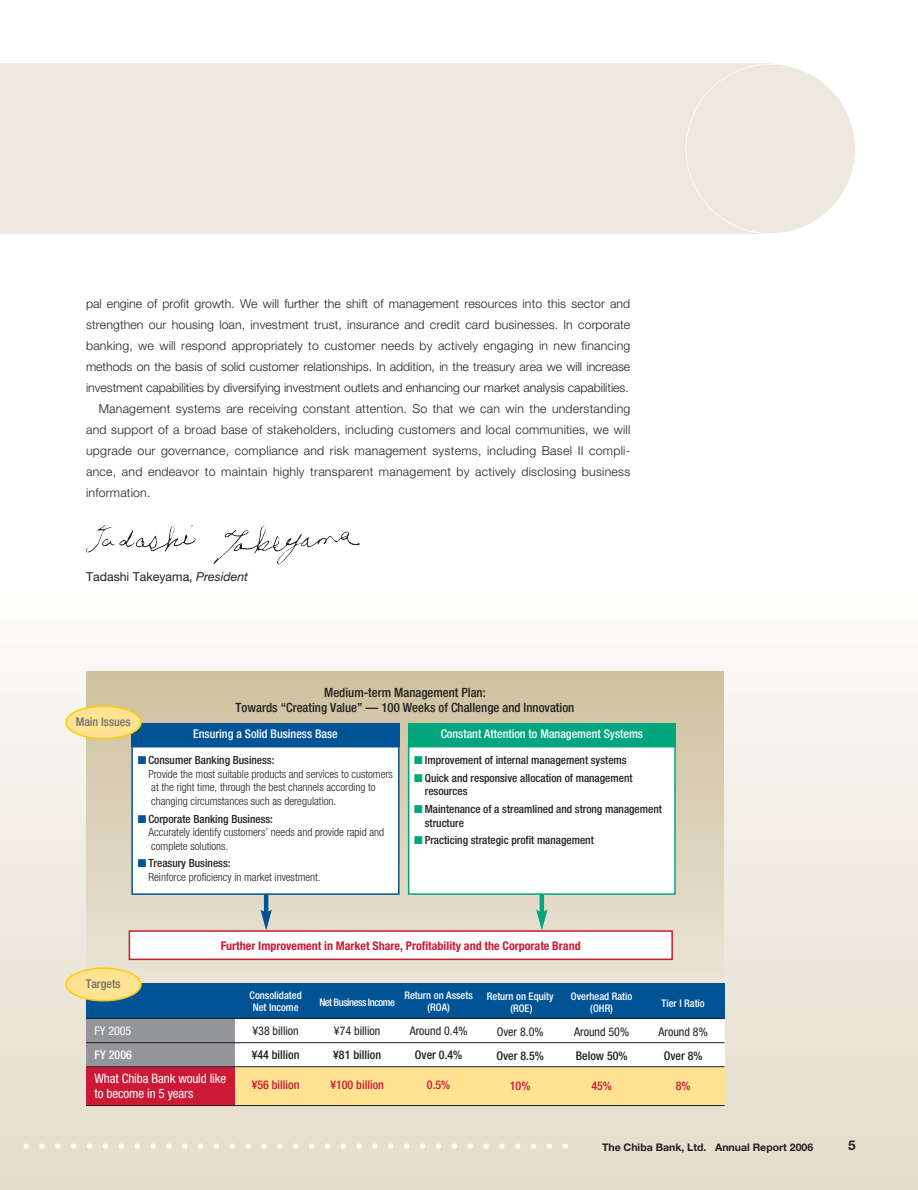
<style>
.page{position:relative;width:918px;height:1190px;background:#fff}
.page>*{position:absolute;margin:0;border:0;box-sizing:border-box;transform-origin:0 0}
.t1{font:700 13.5px "Helvetica Neue";color:#231f20}
.t2{font:condensed 13.05px/15px "Helvetica Neue";letter-spacing:-.01em;color:#fff}
.t3{font:500 condensed 12.75px/15px "Helvetica Neue";color:#231f20;text-align:center}
.t4{font:300 12.3px "Helvetica Neue";letter-spacing:.015em;color:#231f20}
.t5{font:300 12.3px "Helvetica Neue";letter-spacing:-.005em;color:#231f20}
.t6{font:12.3px "Helvetica Neue";color:#231f20}
.t7{font:500 condensed 12px "Helvetica Neue";color:#fff}
.t8{font:700 condensed 12px "Helvetica Neue";color:#cd1935}
.t9{font:condensed 12px "Helvetica Neue";color:#231f20}
.t10{font:500 condensed 12px "Helvetica Neue";color:#231f20}
.t11{font:500 condensed 12px "Helvetica Neue";color:#cd1935}
.t12{font:500 condensed 12px "Helvetica Neue";color:#6c6e70}
.t13{font:condensed 12px "Helvetica Neue";color:#fff}
.t14{font:300 condensed 11.25px/13.5px "Helvetica Neue";color:#231f20}
.t15{font:500 condensed 11.25px/13.5px "Helvetica Neue";color:#231f20}
.t16{font:500 condensed 10.5px/12px "Helvetica Neue";color:#fff;text-align:center}
.t17{font:700 10.5px "Helvetica Neue";color:#231f20}
.t18{font:500 condensed 10.5px "Helvetica Neue";letter-spacing:-.05em;color:#fff}
.s1{font-style:italic}
.s2{color:#005496}
.s3{font-weight:500}
.s4{color:#00a77e}
</style>
<div class="page">
<div style="left:0;top:587px;width:918px;height:602px;background:linear-gradient(to bottom,#fcfcfa,#e4dcca)"></div>
<div style="left:0;top:64px;width:771px;height:170px;background:#ede8e0"></div>
<div style="left:86px;top:671px;width:638px;height:334px;background:linear-gradient(to bottom,#cec19e,#ece6da)"></div>
<hr style="left:264px;top:893px;width:4px;height:20px;background:#005496">
<svg style="left:261px;top:909px;width:11px;height:21px"></svg>
<hr style="left:540px;top:893px;width:4px;height:20px;background:#00a77e">
<svg style="left:536px;top:909px;width:11px;height:21px"></svg>
<div style="left:86px;top:1014px;width:639px;height:52px;background:#fff"></div>
<div style="left:86px;top:1067px;width:639px;height:38px;background:#ffe292"></div>
<div style="left:86px;top:1009px;width:148px;height:57px;background:#939598"></div>
<div style="left:86px;top:1067px;width:148px;height:38px;background:#cd1935"></div>
<div style="left:86px;top:983px;width:639px;height:35px;background:#005496"></div>
<div style="left:129px;top:931px;width:543px;height:28px;background:#fff"></div>
<div style="left:129px;top:930px;width:544px;height:30px;border:2px solid #cd1935"></div>
<hr style="left:86px;top:1018px;width:639px;height:1px;background:#231f20">
<hr style="left:86px;top:1042px;width:639px;height:1px;background:#231f20">
<hr style="left:86px;top:1066px;width:639px;height:1px;background:#231f20">
<hr style="left:86px;top:1105px;width:639px;height:1px;background:#231f20">
<div style="left:132px;top:746px;width:267px;height:148px;background:#fff"></div>
<div style="left:131px;top:746px;width:269px;height:148px;border:2px solid #005496"></div>
<div style="left:131px;top:723px;width:269px;height:23px;background:#005496"></div>
<div style="left:409px;top:746px;width:266px;height:148px;background:#fff"></div>
<div style="left:408px;top:746px;width:268px;height:148px;border:2px solid #00a77e"></div>
<div style="left:408px;top:723px;width:268px;height:23px;background:#00a77e"></div>
<div style="left:686px;top:64px;width:169px;height:169px;background:#ede8e0;border-radius:50%"></div>
<svg style="left:65px;top:705px;width:77px;height:34px;background:#f1da8f"></svg>
<svg style="left:65px;top:967px;width:77px;height:34px;background:#eed890"></svg>
<svg style="left:24px;top:1143px;width:5px;height:5px"></svg>
<svg style="left:39px;top:1143px;width:6px;height:5px"></svg>
<svg style="left:55px;top:1143px;width:6px;height:5px"></svg>
<svg style="left:71px;top:1143px;width:5px;height:5px"></svg>
<svg style="left:87px;top:1143px;width:5px;height:5px"></svg>
<svg style="left:103px;top:1143px;width:5px;height:5px"></svg>
<svg style="left:119px;top:1143px;width:5px;height:5px"></svg>
<svg style="left:135px;top:1143px;width:5px;height:5px"></svg>
<svg style="left:150px;top:1143px;width:6px;height:5px"></svg>
<svg style="left:166px;top:1143px;width:6px;height:5px"></svg>
<svg style="left:182px;top:1143px;width:5px;height:5px"></svg>
<svg style="left:198px;top:1143px;width:5px;height:5px"></svg>
<svg style="left:214px;top:1143px;width:5px;height:5px"></svg>
<svg style="left:230px;top:1143px;width:5px;height:5px"></svg>
<svg style="left:245px;top:1143px;width:6px;height:5px"></svg>
<svg style="left:261px;top:1143px;width:6px;height:5px"></svg>
<svg style="left:277px;top:1143px;width:6px;height:5px"></svg>
<svg style="left:293px;top:1143px;width:5px;height:5px"></svg>
<svg style="left:309px;top:1143px;width:5px;height:5px"></svg>
<svg style="left:325px;top:1143px;width:5px;height:5px"></svg>
<svg style="left:341px;top:1143px;width:5px;height:5px"></svg>
<svg style="left:356px;top:1143px;width:6px;height:5px"></svg>
<svg style="left:372px;top:1143px;width:6px;height:5px"></svg>
<svg style="left:388px;top:1143px;width:6px;height:5px"></svg>
<svg style="left:404px;top:1143px;width:5px;height:5px"></svg>
<svg style="left:420px;top:1143px;width:5px;height:5px"></svg>
<svg style="left:436px;top:1143px;width:5px;height:5px"></svg>
<svg style="left:452px;top:1143px;width:5px;height:5px"></svg>
<svg style="left:467px;top:1143px;width:6px;height:5px"></svg>
<svg style="left:483px;top:1143px;width:6px;height:5px"></svg>
<svg style="left:499px;top:1143px;width:6px;height:5px"></svg>
<svg style="left:515px;top:1143px;width:5px;height:5px"></svg>
<svg style="left:531px;top:1143px;width:5px;height:5px"></svg>
<svg style="left:547px;top:1143px;width:5px;height:5px"></svg>
<svg style="left:563px;top:1143px;width:5px;height:5px"></svg>
<img style="left:136px;top:526px;width:60px;height:25px">
<p class="t4" style="left:86px;top:299px;width:546px">pal engine of profit growth. We will further the shift of management resources into this sector and</p>
<p class="t4" style="left:86px;top:320px;width:546px">strengthen our housing loan, investment trust, insurance and credit card businesses. In corporate</p>
<p class="t4" style="left:86px;top:341px;width:546px">banking, we will respond appropriately to customer needs by actively engaging in new financing</p>
<p class="t5" style="left:86px;top:362px;width:546px">methods on the basis of solid customer relationships. In addition, in the treasury area we will increase</p>
<p class="t5" style="left:86px;top:383px;width:544px">investment capabilities by diversifying investment outlets and enhancing our market analysis capabilities.</p>
<p class="t4" style="left:99px;top:404px;width:533px">Management systems are receiving constant attention. So that we can win the understanding</p>
<p class="t4" style="left:86px;top:425px;width:546px">and support of a broad base of stakeholders, including customers and local communities, we will</p>
<p class="t4" style="left:86px;top:446px;width:546px">upgrade our governance, compliance and risk management systems, including Basel II compli-</p>
<p class="t4" style="left:86px;top:467px;width:546px">ance, and endeavor to maintain highly transparent management by actively disclosing business</p>
<p class="t4" style="left:86px;top:488px;width:66px">information.</p>
<p class="t6" style="left:86px;top:572px;width:163px">Tadashi Takeyama, <span class="s1">President</span></p>
<p class="t12" style="left:76px;top:717px;width:56px">Main Issues</p>
<p class="t3" style="left:236px;top:685px;width:340px">Medium-term Management Plan:<br>Towards “Creating Value” — 100 Weeks of Challenge and Innovation</p>
<p class="t7" style="left:193px;top:730px;width:146px">Ensuring a Solid Business Base</p>
<p class="t14" style="left:148px;top:754px;width:246px;text-indent:-11px"><span class="s2">■</span> <span class="s3">Consumer Banking Business:<br></span>Provide the most suitable products and services to customers at the right time, through the best channels according to changing circumstances such as deregulation.</p>
<p class="t14" style="left:149px;top:812px;width:237px;text-indent:-11px"><span class="s2">■</span> <span class="s3">Corporate Banking Business:<br></span>Accurately identify customers’ needs and provide rapid and complete solutions.</p>
<p class="t14" style="left:149px;top:857px;width:174px;text-indent:-11px"><span class="s2">■</span> <span class="s3">Treasury Business:<br></span>Reinforce proficiency in market investment.</p>
<p class="t7" style="left:441px;top:730px;width:204px">Constant Attention to Management Systems</p>
<p class="t15" style="left:414px;top:754px;width:214px"><span class="s4">■</span> Improvement of internal management systems</p>
<p class="t15" style="left:425px;top:772px;width:209px;text-indent:-10px"><span class="s4">■</span> Quick and responsive allocation of management resources</p>
<p class="t15" style="left:425px;top:803px;width:239px;text-indent:-10px"><span class="s4">■</span> Maintenance of a streamlined and strong management structure</p>
<p class="t15" style="left:414px;top:834px;width:181px"><span class="s4">■</span> Practicing strategic profit management</p>
<p class="t8" style="left:221px;top:941px;width:362px">Further Improvement in Market Share, Profitability and the Corporate Brand</p>
<p class="t12" style="left:86px;top:979px;width:36px">Targets</p>
<p class="t13" style="left:95px;top:1026px;width:38px">FY 2005</p>
<p class="t7" style="left:95px;top:1050px;width:39px">FY 2006</p>
<p class="t2" style="left:95px;top:1072px;width:133px">What Chiba Bank would like to become in 5 years</p>
<p class="t16" style="left:250px;top:990px;width:54px;text-align:left">Consolidated<br>Net Income</p>
<p class="t9" style="left:252px;top:1026px;width:48px">¥38 billion</p>
<p class="t10" style="left:252px;top:1050px;width:49px">¥44 billion</p>
<p class="t11" style="left:252px;top:1080px;width:49px">¥56 billion</p>
<p class="t18" style="left:319px;top:998px;width:77px">Net Business Income</p>
<p class="t9" style="left:334px;top:1026px;width:48px">¥74 billion</p>
<p class="t10" style="left:333px;top:1050px;width:49px">¥81 billion</p>
<p class="t11" style="left:330px;top:1080px;width:55px">¥100 billion</p>
<p class="t16" style="left:404px;top:990px;width:70px">Return on Assets (ROA)</p>
<p class="t9" style="left:410px;top:1026px;width:59px">Around 0.4%</p>
<p class="t10" style="left:415px;top:1050px;width:49px">Over 0.4%</p>
<p class="t11" style="left:427px;top:1080px;width:25px">0.5%</p>
<p class="t16" style="left:487px;top:991px;width:68px">Return on Equity (ROE)</p>
<p class="t9" style="left:497px;top:1027px;width:48px">Over 8.0%</p>
<p class="t10" style="left:496px;top:1051px;width:49px">Over 8.5%</p>
<p class="t11" style="left:510px;top:1081px;width:22px">10%</p>
<p class="t16" style="left:571px;top:991px;width:63px">Overhead Ratio (OHR)</p>
<p class="t9" style="left:574px;top:1027px;width:57px">Around 50%</p>
<p class="t10" style="left:576px;top:1051px;width:53px">Below 50%</p>
<p class="t11" style="left:591px;top:1081px;width:22px">45%</p>
<p class="t16" style="left:661px;top:998px;width:45px">Tier I Ratio</p>
<p class="t9" style="left:659px;top:1027px;width:51px">Around 8%</p>
<p class="t10" style="left:664px;top:1051px;width:40px">Over 8%</p>
<p class="t11" style="left:676px;top:1081px;width:16px">8%</p>
<p class="t17" style="left:602px;top:1143px;width:213px">The Chiba Bank, Ltd. Annual Report 2006</p>
<p class="t1" style="left:848px;top:1140px;width:9px">5</p>
</div>
